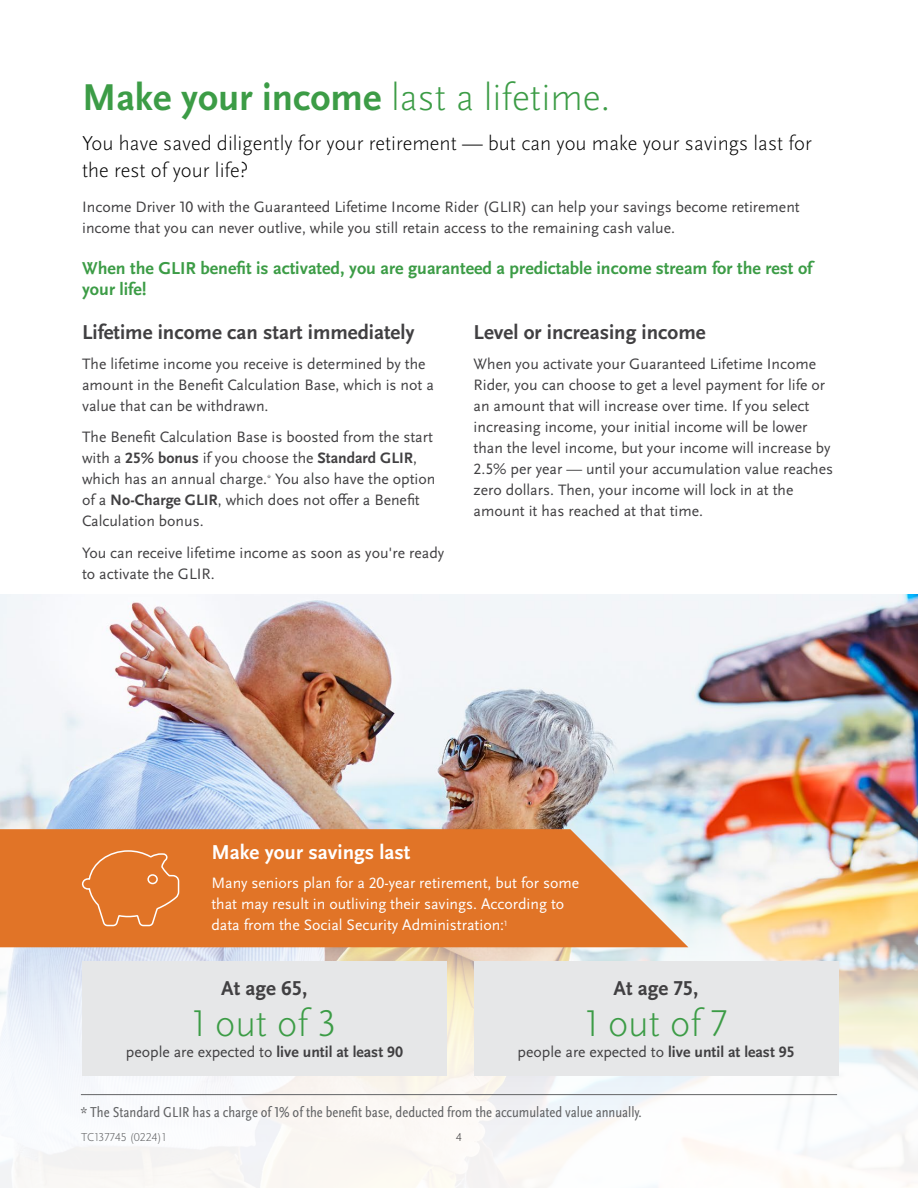
<style>
.page{position:relative;width:918px;height:1188px;background:#fff}
.page>*{position:absolute;margin:0;border:0;box-sizing:border-box;transform-origin:0 0}
.t1{font:700 39px "Scala Sans OT";color:#3c9c46}
.t2{font:300 39px "Scala Sans OT";color:#3c9c46}
.t3{font:300 21px/27px "Scala Sans OT";color:#000}
.t4{font:700 21px "Scala Sans OT";color:#414042}
.t5{font:700 21px "Scala Sans OT";color:#fff}
.t6{font:700 18px/20.2px "Scala Sans OT";color:#3c9c46}
.t7{font:15.75px/21px "Scala Sans OT";color:#414042}
.t8{font:15.75px/21px "Scala Sans OT";color:#fff}
.t9{font:condensed 15px "Scala Sans OT";color:#636466}
.t10{font:300 12px "Scala Sans OT";color:#636466}
.t11{font:300 12px "Scala Sans OT";color:#414042}
.s1{font-weight:300}
.s2{font-weight:700}
</style>
<div class="page">
<img style="left:0;top:594px;width:918px;height:270px">
<svg style="left:0;top:864px;width:918px;height:324px;fill:#f9f7f6"></svg>
<div style="left:82px;top:961px;width:365px;height:115px;background:#e6e7e8"></div>
<div style="left:474px;top:961px;width:364px;height:115px;background:#e6e7e8"></div>
<svg style="left:0;top:829px;width:688px;height:118px;background:#e07f3a"></svg>
<svg style="left:81px;top:849px;width:99px;height:78px;background:#e27c34"></svg>
<hr style="left:81px;top:1094px;width:756px;height:1px;background:#636466">
<h1 class="t1" style="left:82px;top:74px;width:529px">Make your income <span class="s1">last a lifetime.</span></h1>
<h2 class="t3" style="left:82px;top:130px;width:731px">You have saved diligently for your retirement — but can you make your savings last for the rest of your life?</h2>
<p class="t7" style="left:82px;top:196px;width:719px">Income Driver 10 with the Guaranteed Lifetime Income Rider (GLIR) can help your savings become retirement income that you can never outlive, while you still retain access to the remaining cash value.</p>
<p class="t6" style="left:82px;top:258px;width:732px">When the GLIR benefit is activated, you are guaranteed a predictable income stream for the rest of your life!</p>
<h2 class="t4" style="left:82px;top:320px;width:334px">Lifetime income can start immediately</h2>
<p class="t7" style="left:82px;top:353px;width:353px">The lifetime income you receive is determined by the amount in the Benefit Calculation Base, which is not a value that can be withdrawn.</p>
<p class="t7" style="left:82px;top:427px;width:355px">The Benefit Calculation Base is boosted from the start with a <span class="s2">25% bonus</span> if you choose the <span class="s2">Standard GLIR</span>, which has an annual charge.<sup>*</sup> You also have the option of a <span class="s2">No-Charge GLIR</span>, which does not offer a Benefit Calculation bonus.</p>
<p class="t7" style="left:82px;top:543px;width:364px">You can receive lifetime income as soon as you're ready to activate the GLIR.</p>
<h2 class="t4" style="left:474px;top:320px;width:234px">Level or increasing income</h2>
<p class="t7" style="left:474px;top:353px;width:361px">When you activate your Guaranteed Lifetime Income Rider, you can choose to get a level payment for life or an amount that will increase over time. If you select increasing income, your initial income will be lower than the level income, but your income will increase by 2.5% per year — until your accumulation value reaches zero dollars. Then, your income will lock in at the amount it has reached at that time.</p>
<h2 class="t5" style="left:211px;top:839px;width:200px">Make your savings last</h2>
<p class="t8" style="left:211px;top:873px;width:369px">Many seniors plan for a 20-year retirement, but for some that may result in outliving their savings. According to data from the Social Security Administration:<sup>1</sup></p>
<h2 class="t4" style="left:221px;top:976px;width:88px">At age 65,</h2>
<h1 class="t2" style="left:192px;top:1000px;width:147px">1 out of 3</h1>
<p class="t7" style="left:126px;top:1041px;width:279px">people are expected to <span class="s2">live until at least 90</span></p>
<h2 class="t4" style="left:614px;top:976px;width:86px">At age 75,</h2>
<h1 class="t2" style="left:585px;top:1000px;width:145px">1 out of 7</h1>
<p class="t7" style="left:518px;top:1041px;width:279px">people are expected to <span class="s2">live until at least 95</span></p>
<p class="t9" style="left:81px;top:1103px;width:563px">* The Standard GLIR has a charge of 1% of the benefit base, deducted from the accumulated value annually.</p>
<p class="t10" style="left:81px;top:1130px;width:87px">TC137745 (0224)1</p>
<p class="t10" style="left:84px;top:1130px;width:94px">TCXXXXXX(0623)X</p>
<p class="t11" style="left:456px;top:1130px;width:7px">4</p>
</div>
